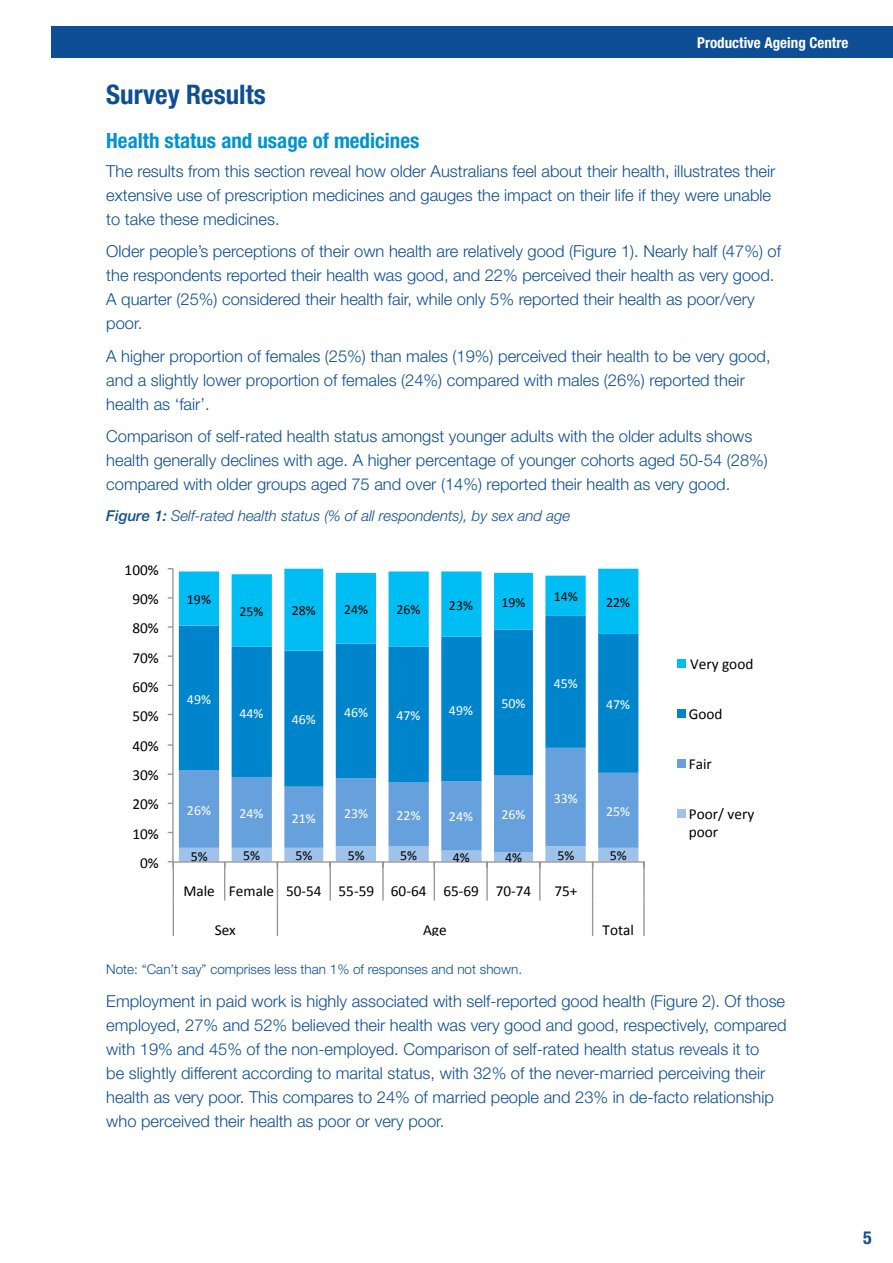
<style>
.page{position:relative;width:893px;height:1263px;background:#fff}
.page>*{position:absolute;margin:0;border:0;box-sizing:border-box;transform-origin:0 0}
.t1{font:700 condensed 27px "Helvetica Neue LT Std";color:#0e4e96}
.t2{font:700 condensed 21px "Helvetica Neue LT Std";color:#0093d0}
.t3{font:700 condensed 18px "Helvetica Neue LT Std";color:#0e4e96}
.t4{font:300 16.5px/24px "Helvetica Neue LT Std";color:#0e4e96}
.t5{font:15.3px/18px "Calibri";color:#000}
.t6{font:italic 300 15px "Helvetica Neue LT Std";color:#0e4e96}
.t7{font:700 condensed 15px "Helvetica Neue LT Std";color:#fff}
.t8{font:13.95px "Calibri";color:#fff}
.t9{font:13.95px "Calibri";color:#000}
.t10{font:300 13.5px "Helvetica Neue LT Std";color:#0e4e96}
.s1{font-weight:500}
</style>
<div class="page">
<div style="left:51px;top:27px;width:842px;height:31px;background:#0e4e96"></div>
<div style="left:173px;top:568px;width:472px;height:294px;background:linear-gradient(to bottom,#fff,#fff)"></div>
<svg style="left:179px;top:787px;width:459px;height:59px;fill:#66a1dd"></svg>
<svg style="left:179px;top:651px;width:459px;height:136px;fill:#0085cc"></svg>
<svg style="left:179px;top:569px;width:459px;height:82px"></svg>
<hr style="left:172px;top:568px;width:2px;height:294px;background:#989898">
<hr style="left:173px;top:862px;width:1px;height:38px;background:#989898">
<hr style="left:224px;top:862px;width:1px;height:38px;background:#989898">
<hr style="left:277px;top:862px;width:1px;height:38px;background:#989898">
<hr style="left:329px;top:862px;width:2px;height:38px;background:#989898">
<hr style="left:382px;top:862px;width:2px;height:38px;background:#989898">
<hr style="left:434px;top:862px;width:1px;height:38px;background:#989898">
<hr style="left:486px;top:862px;width:2px;height:38px;background:#989898">
<hr style="left:539px;top:862px;width:2px;height:38px;background:#989898">
<hr style="left:592px;top:862px;width:1px;height:38px;background:#989898">
<svg style="left:168px;top:846px;width:477px;height:21px"></svg>
<hr style="left:643px;top:862px;width:2px;height:38px;background:#989898">
<hr style="left:173px;top:900px;width:1px;height:36px;background:#989898">
<hr style="left:277px;top:900px;width:1px;height:36px;background:#989898">
<hr style="left:592px;top:900px;width:1px;height:36px;background:#989898">
<hr style="left:643px;top:900px;width:2px;height:36px;background:#989898">
<div style="left:677px;top:659px;width:8px;height:8px;background:#00bef3"></div>
<div style="left:677px;top:709px;width:8px;height:8px;background:#0085cc"></div>
<div style="left:677px;top:759px;width:8px;height:8px;background:#66a1dd"></div>
<div style="left:677px;top:809px;width:8px;height:9px;background:#9ec2e9"></div>
<p class="t7" style="left:697px;top:33px;width:153px">Productive Ageing Centre</p>
<h1 class="t1" style="left:106px;top:78px;width:161px">Survey Results</h1>
<p class="t2" style="left:106px;top:128px;width:315px">Health status and usage of medicines</p>
<p class="t4" style="left:106px;top:158px;width:670px">The results from this section reveal how older Australians feel about their health, illustrates their extensive use of prescription medicines and gauges the impact on their life if they were unable to take these medicines.</p>
<p class="t4" style="left:106px;top:239px;width:676px">Older people’s perceptions of their own health are relatively good (Figure 1). Nearly half (47%) of the respondents reported their health was good, and 22% perceived their health as very good.<br>A quarter (25%) considered their health fair, while only 5% reported their health as poor/very poor.</p>
<p class="t4" style="left:106px;top:343px;width:666px">A higher proportion of females (25%) than males (19%) perceived their health to be very good, and a slightly lower proportion of females (24%) compared with males (26%) reported their health as ‘fair’.</p>
<p class="t4" style="left:106px;top:424px;width:663px">Comparison of self-rated health status amongst younger adults with the older adults shows health generally declines with age. A higher percentage of younger cohorts aged 50-54 (28%) compared with older groups aged 75 and over (14%) reported their health as very good.</p>
<p class="t6" style="left:106px;top:507px;width:465px"><span class="s1">Figure 1:</span> Self-rated health status (% of all respondents), by sex and age</p>
<p class="t5" style="left:125px;top:560px;width:36px">100%</p>
<p class="t5" style="left:132px;top:590px;width:28px">90%</p>
<p class="t5" style="left:132px;top:619px;width:28px">80%</p>
<p class="t5" style="left:132px;top:648px;width:28px">70%</p>
<p class="t5" style="left:132px;top:678px;width:28px">60%</p>
<p class="t5" style="left:132px;top:707px;width:28px">50%</p>
<p class="t5" style="left:132px;top:737px;width:28px">40%</p>
<p class="t5" style="left:132px;top:766px;width:28px">30%</p>
<p class="t5" style="left:132px;top:795px;width:28px">20%</p>
<p class="t5" style="left:132px;top:825px;width:28px">10%</p>
<p class="t5" style="left:140px;top:854px;width:20px">0%</p>
<p class="t9" style="left:187px;top:591px;width:26px">19%</p>
<p class="t9" style="left:239px;top:602px;width:26px">25%</p>
<p class="t9" style="left:292px;top:602px;width:26px">28%</p>
<p class="t9" style="left:344px;top:601px;width:26px">24%</p>
<p class="t9" style="left:397px;top:600px;width:26px">26%</p>
<p class="t9" style="left:449px;top:596px;width:26px">23%</p>
<p class="t9" style="left:501px;top:593px;width:26px">19%</p>
<p class="t8" style="left:187px;top:690px;width:26px">49%</p>
<p class="t8" style="left:239px;top:704px;width:26px">44%</p>
<p class="t8" style="left:292px;top:711px;width:26px">46%</p>
<p class="t8" style="left:344px;top:703px;width:26px">46%</p>
<p class="t8" style="left:397px;top:706px;width:26px">47%</p>
<p class="t8" style="left:449px;top:701px;width:26px">49%</p>
<p class="t8" style="left:501px;top:695px;width:26px">50%</p>
<p class="t8" style="left:187px;top:801px;width:26px">26%</p>
<p class="t8" style="left:239px;top:804px;width:26px">24%</p>
<p class="t8" style="left:292px;top:809px;width:26px">21%</p>
<p class="t8" style="left:344px;top:804px;width:26px">23%</p>
<p class="t8" style="left:397px;top:807px;width:26px">22%</p>
<p class="t8" style="left:449px;top:808px;width:26px">24%</p>
<p class="t8" style="left:501px;top:805px;width:26px">26%</p>
<p class="t9" style="left:554px;top:588px;width:26px">14%</p>
<p class="t8" style="left:554px;top:674px;width:26px">45%</p>
<p class="t9" style="left:606px;top:594px;width:26px">22%</p>
<p class="t8" style="left:606px;top:695px;width:26px">47%</p>
<p class="t8" style="left:554px;top:789px;width:26px">33%</p>
<p class="t8" style="left:606px;top:802px;width:26px">25%</p>
<p class="t9" style="left:191px;top:847px;width:18px">5%</p>
<p class="t9" style="left:243px;top:847px;width:18px">5%</p>
<p class="t9" style="left:295px;top:847px;width:18px">5%</p>
<p class="t9" style="left:348px;top:846px;width:18px">5%</p>
<p class="t9" style="left:400px;top:846px;width:18px">5%</p>
<p class="t9" style="left:453px;top:848px;width:18px">4%</p>
<p class="t9" style="left:505px;top:849px;width:18px">4%</p>
<p class="t9" style="left:557px;top:846px;width:18px">5%</p>
<p class="t9" style="left:610px;top:847px;width:18px">5%</p>
<p class="t5" style="left:183px;top:882px;width:349px">Male Female 50--‐54 55--‐59 60--‐64 65--‐69 70--‐74</p>
<p class="t5" style="left:554px;top:882px;width:25px">75+</p>
<p class="t5" style="left:215px;top:921px;width:23px">Sex</p>
<p class="t5" style="left:423px;top:921px;width:25px">Age</p>
<p class="t5" style="left:603px;top:921px;width:33px">Total</p>
<p class="t5" style="left:690px;top:655px;width:65px">Very good</p>
<p class="t5" style="left:689px;top:705px;width:35px">Good</p>
<p class="t5" style="left:689px;top:755px;width:25px">Fair</p>
<p class="t5" style="left:689px;top:805px;width:67px">Poor/ very poor</p>
<p class="t10" style="left:106px;top:961px;width:417px">Note: “Can’t say” comprises less than 1% of responses and not shown.</p>
<p class="t4" style="left:106px;top:988px;width:682px">Employment in paid work is highly associated with self-reported good health (Figure 2). Of those employed, 27% and 52% believed their health was very good and good, respectively, compared with 19% and 45% of the non-employed. Comparison of self-rated health status reveals it to<br>be slightly different according to marital status, with 32% of the never-married perceiving their health as very poor. This compares to 24% of married people and 23% in de-facto relationship who perceived their health as poor or very poor.</p>
<p class="t3" style="left:863px;top:1226px;width:10px">5</p>
</div>
